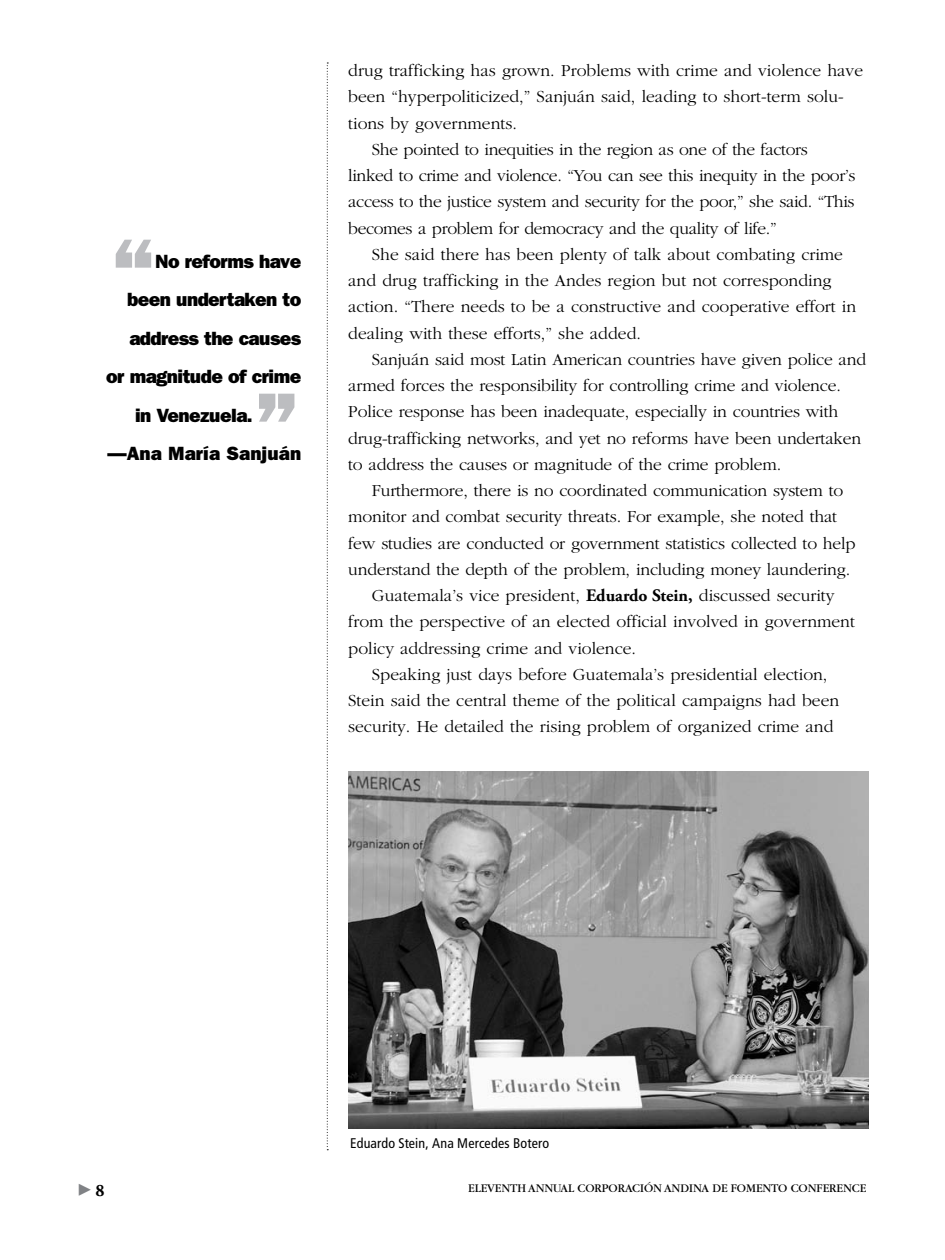
<style>
.page{position:relative;width:945px;height:1260px;background:#fff}
.page>*{position:absolute;margin:0;border:0;box-sizing:border-box;transform-origin:0 0}
.t1{font:800 94.5px "Franklin Gothic LT";color:#bcbdc0}
.t2{font:800 19.25px "Franklin Gothic LT";letter-spacing:-.03em;color:#000}
.t3{font:800 19.25px "Franklin Gothic LT";color:#000}
.t4{font:300 17.5px "Garamond";letter-spacing:-.01em;color:#000}
.t5{font:700 17.5px "Adobe Garamond";color:#000}
.t6{font:condensed 14px "Frutiger";letter-spacing:.01em;color:#000}
.t7{font:12.25px "Garamond";color:#000}
.s1{font-family:"Adobe Garamond Pro";font-weight:700}
</style>
<div class="page">
<svg style="left:327px;top:63px;width:1px;height:1087px"></svg>
<img style="left:349px;top:772px;width:519px;height:357px">
<h1 class="t1" style="left:109px;top:217px;width:51px">“</h1>
<p class="t2" style="left:155px;top:250px;width:148px">No reforms have</p>
<p class="t2" style="left:127px;top:288px;width:176px">been undertaken to</p>
<p class="t2" style="left:129px;top:327px;width:173px">address the causes</p>
<p class="t2" style="left:106px;top:365px;width:197px">or magnitude of crime</p>
<p class="t2" style="left:135px;top:404px;width:119px">in Venezuela.</p>
<p class="t3" style="left:108px;top:442px;width:195px">—Ana María Sanjuán</p>
<h1 class="t1" style="left:252px;top:371px;width:51px">”</h1>
<p class="t4" style="left:348px;top:61px;width:516px">drug trafficking has grown. Problems with crime and violence have</p>
<p class="t4" style="left:348px;top:88px;width:497px">been “hyperpoliticized,” Sanjuán said, leading to short-term solu-</p>
<p class="t4" style="left:348px;top:114px;width:167px">tions by governments.</p>
<p class="t4" style="left:372px;top:140px;width:438px">She pointed to inequities in the region as one of the factors</p>
<p class="t4" style="left:348px;top:166px;width:509px">linked to crime and violence. “You can see this inequity in the poor’s</p>
<p class="t4" style="left:348px;top:193px;width:508px">access to the justice system and security for the poor,” she said. “This</p>
<p class="t4" style="left:348px;top:219px;width:430px">becomes a problem for democracy and the quality of life. ”</p>
<p class="t4" style="left:372px;top:245px;width:473px">She said there has been plenty of talk about combating crime</p>
<p class="t4" style="left:348px;top:271px;width:485px">and drug trafficking in the Andes region but not corresponding</p>
<p class="t4" style="left:348px;top:298px;width:510px">action. “There needs to be a constructive and cooperative effort in</p>
<p class="t4" style="left:348px;top:324px;width:291px">dealing with these efforts,” she added.</p>
<p class="t4" style="left:372px;top:350px;width:496px">Sanjuán said most Latin American countries have given police and</p>
<p class="t4" style="left:348px;top:376px;width:491px">armed forces the responsibility for controlling crime and violence.</p>
<p class="t4" style="left:348px;top:403px;width:491px">Police response has been inadequate, especially in countries with</p>
<p class="t4" style="left:348px;top:429px;width:514px">drug-trafficking networks, and yet no reforms have been undertaken</p>
<p class="t4" style="left:348px;top:455px;width:431px">to address the causes or magnitude of the crime problem.</p>
<p class="t4" style="left:372px;top:481px;width:473px">Furthermore, there is no coordinated communication system to</p>
<p class="t4" style="left:348px;top:508px;width:490px">monitor and combat security threats. For example, she noted that</p>
<p class="t4" style="left:348px;top:534px;width:509px">few studies are conducted or government statistics collected to help</p>
<p class="t4" style="left:348px;top:560px;width:500px">understand the depth of the problem, including money laundering.</p>
<p class="t4" style="left:372px;top:586px;width:464px">Guatemala’s vice president, <span class="s1">Eduardo Stein,</span> discussed security</p>
<p class="t4" style="left:348px;top:613px;width:508px">from the perspective of an elected official involved in government</p>
<p class="t4" style="left:348px;top:639px;width:286px">policy addressing crime and violence.</p>
<p class="t4" style="left:372px;top:665px;width:457px">Speaking just days before Guatemala’s presidential election,</p>
<p class="t4" style="left:348px;top:691px;width:493px">Stein said the central theme of the political campaigns had been</p>
<p class="t4" style="left:348px;top:718px;width:487px">security. He detailed the rising problem of organized crime and</p>
<p class="t5" style="left:96px;top:1181px;width:11px">8</p>
<p class="t6" style="left:350px;top:1135px;width:200px">Eduardo Stein, Ana Mercedes Botero</p>
<p class="t7" style="left:468px;top:1182px;width:399px">ELEVENTH ANNUAL CORPORACIÓN ANDINA DE FOMENTO CONFERENCE</p>
</div>
